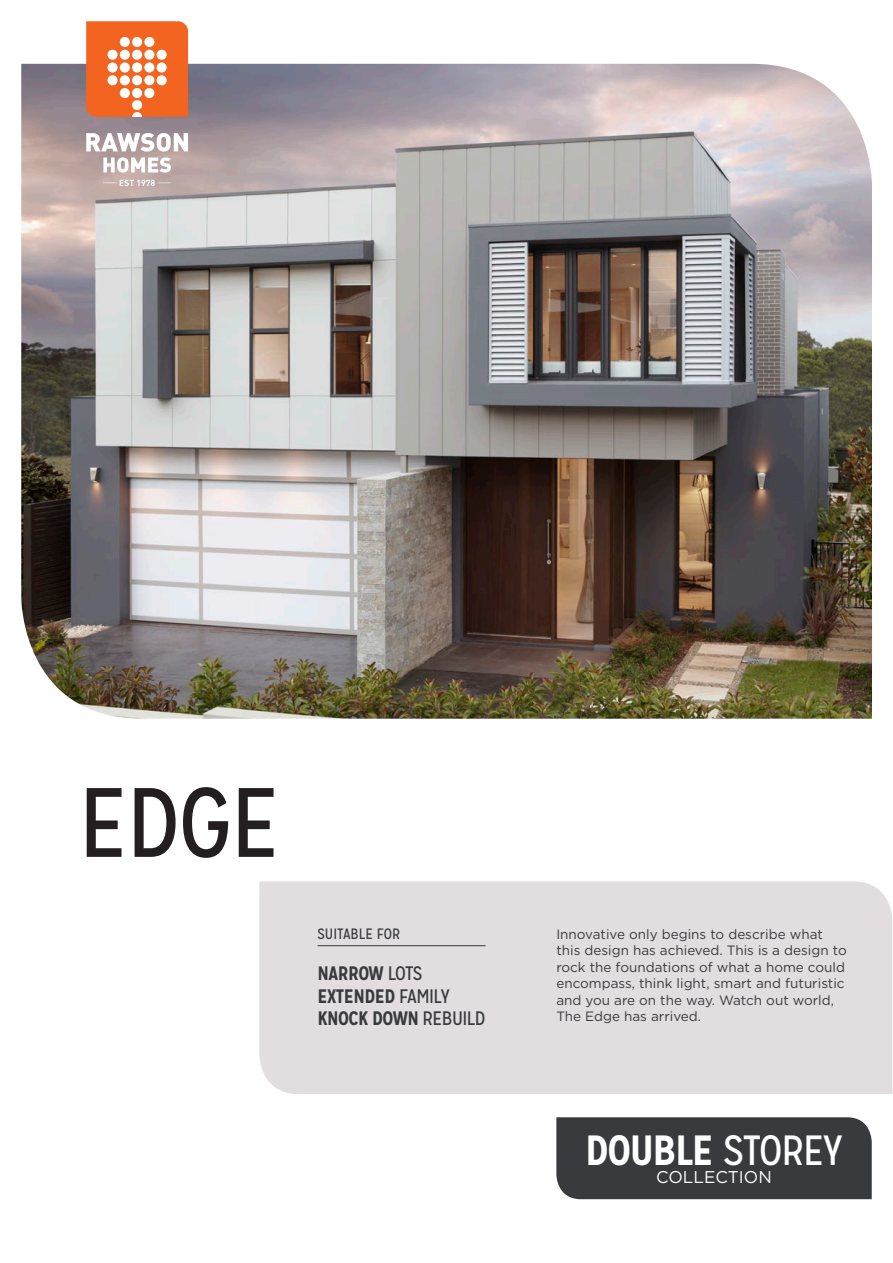
<style>
.page{position:relative;width:893px;height:1263px;background:#fff}
.page>*{position:absolute;margin:0;border:0;box-sizing:border-box;transform-origin:0 0}
.Facade_name{font:98.25px "Mission Gothic";color:#231f20}
.t1{font:700 42.15px "Mission Gothic";letter-spacing:-.04em;color:#fff}
.t2{font:700 19.5px "Mission Gothic";letter-spacing:-.03em;color:#393a3e}
.t3{font:16.95px "Gotham";color:#fff}
.t4{font:15px "Mission Gothic";color:#393a3e}
.t5{font:13.5px/16.5px "Gotham";color:#393a3e}
.s1{font-weight:400}
</style>
<div class="page">
<div style="left:556px;top:1117px;width:316px;height:82px;background:#393a3e"></div>
<div style="left:259px;top:881px;width:633px;height:213px;background:#e2dedf"></div>
<img style="left:21px;top:64px;width:851px;height:655px">
<hr style="left:317px;top:945px;width:168px;height:1px;background:#393a3e">
<svg style="left:86px;top:21px;width:102px;height:96px;background:#f37439"></svg>
<div style="left:132px;top:75px;width:10px;height:10px;background:#fff;border-radius:50%"></div>
<div style="left:132px;top:62px;width:10px;height:11px;background:#fff;border-radius:50%"></div>
<div style="left:132px;top:50px;width:10px;height:10px;background:#fff;border-radius:50%"></div>
<div style="left:132px;top:37px;width:10px;height:10px;background:#fff;border-radius:50%"></div>
<div style="left:144px;top:88px;width:10px;height:10px;background:#fff;border-radius:50%"></div>
<div style="left:144px;top:75px;width:10px;height:10px;background:#fff;border-radius:50%"></div>
<div style="left:144px;top:62px;width:10px;height:11px;background:#fff;border-radius:50%"></div>
<div style="left:144px;top:50px;width:10px;height:10px;background:#fff;border-radius:50%"></div>
<div style="left:144px;top:37px;width:10px;height:10px;background:#fff;border-radius:50%"></div>
<div style="left:157px;top:75px;width:10px;height:10px;background:#fff;border-radius:50%"></div>
<div style="left:157px;top:62px;width:10px;height:11px;background:#fff;border-radius:50%"></div>
<div style="left:157px;top:50px;width:10px;height:10px;background:#fff;border-radius:50%"></div>
<svg style="left:86px;top:133px;width:102px;height:53px"></svg>
<p class="Facade_name" style="left:79px;top:764px;width:203px">EDGE</p>
<p class="t4" style="left:317px;top:925px;width:84px">SUITABLE FOR</p>
<p class="t2" style="left:317px;top:961px;width:106px">NARROW <span class="s1">LOTS</span></p>
<p class="t2" style="left:317px;top:984px;width:134px">EXTENDED <span class="s1">FAMILY</span></p>
<p class="t2" style="left:317px;top:1006px;width:169px">KNOCK DOWN <span class="s1">REBUILD</span></p>
<p class="t5" style="left:556px;top:925px;width:292px">Innovative only begins to describe what this design has achieved. This is a design to rock the foundations of what a home could encompass, think light, smart and futuristic and you are on the way. Watch out world, The Edge has arrived.</p>
<h2 class="t1" style="left:585px;top:1124px;width:259px">DOUBLE <span class="s1">STOREY</span></h2>
<p class="t3" style="left:656px;top:1166px;width:117px">COLLECTION</p>
</div>
